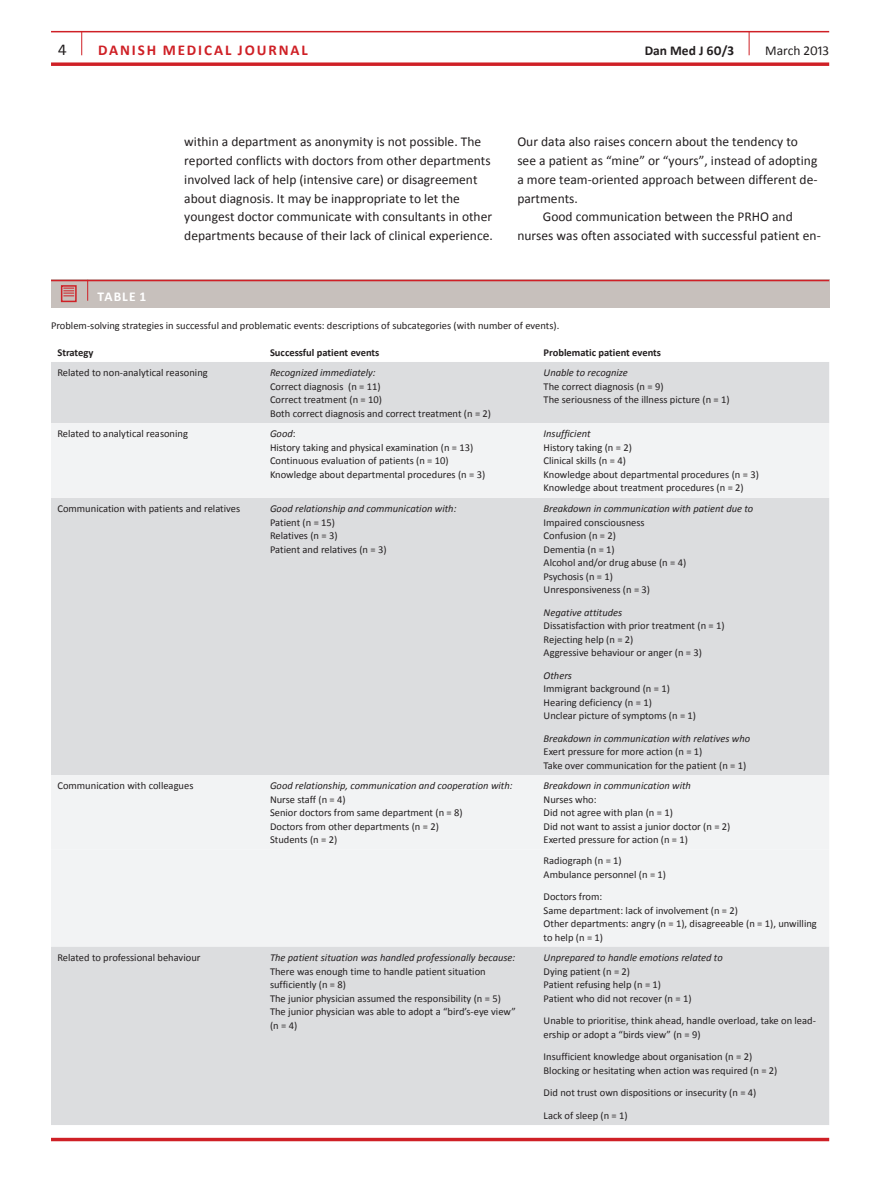
<style>
.page{position:relative;width:893px;height:1191px;background:#fff}
.page>*{position:absolute;margin:0;border:0;box-sizing:border-box;transform-origin:0 0}
.t1{font:16.5px "Calibri";color:#231f20}
.t2{font:700 15px "Calibri";letter-spacing:.125em;color:#cf2026}
.t3{font:13.5px/18.8px "Calibri";color:#231f20}
.t4{font:700 13.5px "Calibri";color:#231f20}
.t5{font:700 13.5px "Calibri";color:#fff}
.t6{font:10.5px/13.5px "Calibri";color:#231f20}
.t7{font:italic 10.5px "Calibri";color:#231f20}
.t8{font:700 10.5px "Calibri";color:#231f20}
.s1{font-style:italic}
</style>
<div class="page">
<hr style="left:51px;top:31px;width:778px;height:1px;background:#cf2026">
<svg style="left:51px;top:62px;width:778px;height:4px;background:#d53d43"></svg>
<svg style="left:81px;top:32px;width:1px;height:23px"></svg>
<svg style="left:749px;top:32px;width:1px;height:23px"></svg>
<div style="left:51px;top:362px;width:778px;height:61px;background:#dcdddf"></div>
<svg style="left:51px;top:423px;width:778px;height:426px;fill:#dcdddf"></svg>
<div style="left:51px;top:849px;width:778px;height:97px;background:#f2f3f4"></div>
<div style="left:51px;top:946px;width:778px;height:179px;background:#dcdddf"></div>
<div style="left:51px;top:280px;width:778px;height:28px;background:#c7c0bc"></div>
<hr style="left:51px;top:280px;width:778px;height:1px;background:#cf2026">
<svg style="left:87px;top:281px;width:1px;height:20px"></svg>
<div style="left:61px;top:285px;width:16px;height:17px;border:2px solid #cf2026"></div>
<svg style="left:63px;top:288px;width:11px;height:8px"></svg>
<svg style="left:51px;top:1137px;width:778px;height:4px;background:#d84d51"></svg>
<h1 class="t1" style="left:58px;top:40px;width:10px">4</h1>
<h2 class="t2" style="left:98px;top:41px;width:191px">danish mEdical JOURNAL</h2>
<p class="t4" style="left:645px;top:42px;width:91px">Dan Med J 60/3</p>
<p class="t3" style="left:765px;top:41px;width:66px">March 2013</p>
<p class="t3" style="left:184px;top:132px;width:310px">within a department as anonymity is not possible. The reported conflicts with doctors from other departments involved lack of help (intensive care) or disagreement about diagnosis. It may be inappropriate to let the youngest doctor communicate with consultants in other departments because of their lack of clinical experience.</p>
<p class="t3" style="left:517px;top:132px;width:282px">Our data also raises concern about the tendency to</p>
<p class="t3" style="left:517px;top:151px;width:301px">see a patient as “mine” or “yours”, instead of adopting</p>
<p class="t3" style="left:517px;top:169px;width:302px">a more team-oriented approach between different de-</p>
<p class="t3" style="left:517px;top:188px;width:62px">partments.</p>
<p class="t3" style="left:543px;top:207px;width:251px">Good communication between the PRHO and</p>
<p class="t3" style="left:517px;top:226px;width:305px">nurses was often associated with successful patient en-</p>
<p class="t5" style="left:98px;top:288px;width:50px">Table 1</p>
<p class="t6" style="left:51px;top:318px;width:510px">Problem-solving strategies in successful and problematic events: descriptions of subcategories (with number of events).</p>
<p class="t8" style="left:57px;top:345px;width:37px">Strategy</p>
<p class="t8" style="left:270px;top:345px;width:111px">Successful patient events</p>
<p class="t8" style="left:544px;top:345px;width:119px">Problematic patient events</p>
<p class="t6" style="left:57px;top:365px;width:152px">Related to non-analytical reasoning</p>
<p class="t7" style="left:270px;top:366px;width:107px">Recognized immediately:</p>
<p class="t6" style="left:270px;top:379px;width:223px">Correct diagnosis (n = 11)<br>Correct treatment (n = 10)<br>Both correct diagnosis and correct treatment (n = 2)</p>
<p class="t7" style="left:544px;top:366px;width:86px">Unable to recognize</p>
<p class="t6" style="left:544px;top:379px;width:188px">The correct diagnosis (n = 9)<br>The seriousness of the illness picture (n = 1)</p>
<p class="t6" style="left:57px;top:427px;width:132px">Related to analytical reasoning</p>
<p class="t6" style="left:270px;top:427px;width:217px"><span class="s1">Good</span>:<br>History taking and physical examination (n = 13)<br>Continuous evaluation of patients (n = 10)<br>Knowledge about departmental procedures (n = 3)</p>
<p class="t7" style="left:544px;top:427px;width:48px">Insufficient</p>
<p class="t6" style="left:544px;top:440px;width:217px">History taking (n = 2)<br>Clinical skills (n = 4)<br>Knowledge about departmental procedures (n = 3)<br>Knowledge about treatment procedures (n = 2)</p>
<p class="t6" style="left:57px;top:501px;width:184px">Communication with patients and relatives</p>
<p class="t7" style="left:270px;top:502px;width:188px">Good relationship and communication with:</p>
<p class="t6" style="left:270px;top:515px;width:118px">Patient (n = 15)<br>Relatives (n = 3)<br>Patient and relatives (n = 3)</p>
<p class="t7" style="left:544px;top:502px;width:211px">Breakdown in communication with patient due to</p>
<p class="t6" style="left:544px;top:515px;width:144px">Impaired consciousness<br>Confusion (n = 2)<br>Dementia (n = 1)<br>Alcohol and/or drug abuse (n = 4)<br>Psychosis (n = 1)<br>Unresponsiveness (n = 3)</p>
<p class="t7" style="left:544px;top:605px;width:80px">Negative attitudes</p>
<p class="t6" style="left:544px;top:618px;width:183px">Dissatisfaction with prior treatment (n = 1)<br>Rejecting help (n = 2)<br>Aggressive behaviour or anger (n = 3)</p>
<p class="t7" style="left:544px;top:668px;width:30px">Others</p>
<p class="t6" style="left:544px;top:681px;width:154px">Immigrant background (n = 1)<br>Hearing deficiency (n = 1)<br>Unclear picture of symptoms (n = 1)</p>
<p class="t7" style="left:544px;top:731px;width:208px">Breakdown in communication with relatives who</p>
<p class="t6" style="left:544px;top:744px;width:204px">Exert pressure for more action (n = 1)<br>Take over communication for the patient (n = 1)</p>
<p class="t6" style="left:57px;top:778px;width:138px">Communication with colleagues</p>
<p class="t7" style="left:270px;top:779px;width:244px">Good relationship, communication and cooperation with:</p>
<p class="t6" style="left:270px;top:792px;width:194px">Nurse staff (n = 4)<br>Senior doctors from same department (n = 8)<br>Doctors from other departments (n = 2)<br>Students (n = 2)</p>
<p class="t7" style="left:544px;top:779px;width:149px">Breakdown in communication with</p>
<p class="t6" style="left:544px;top:792px;width:188px">Nurses who:<br>Did not agree with plan (n = 1)<br>Did not want to assist a junior doctor (n = 2)<br>Exerted pressure for action (n = 1)</p>
<p class="t6" style="left:544px;top:853px;width:124px">Radiograph (n = 1)<br>Ambulance personnel (n = 1)</p>
<p class="t6" style="left:544px;top:889px;width:275px">Doctors from:<br>Same department: lack of involvement (n = 2)<br>Other departments: angry (n = 1), disagreeable (n = 1), unwilling to help (n = 1)</p>
<p class="t6" style="left:57px;top:950px;width:145px">Related to professional behaviour</p>
<p class="t7" style="left:270px;top:951px;width:247px">The patient situation was handled professionally because:</p>
<p class="t6" style="left:270px;top:964px;width:247px">There was enough time to handle patient situation sufficiently (n = 8)<br>The junior physician assumed the responsibility (n = 5)<br>The junior physician was able to adopt a “bird’s-eye view” (n = 4)</p>
<p class="t7" style="left:544px;top:951px;width:181px">Unprepared to handle emotions related to</p>
<p class="t6" style="left:544px;top:964px;width:149px">Dying patient (n = 2)<br>Patient refusing help (n = 1)<br>Patient who did not recover (n = 1)</p>
<p class="t6" style="left:544px;top:1013px;width:274px">Unable to prioritise, think ahead, handle overload, take on lead&shy;ership or adopt a “birds view” (n = 9)</p>
<p class="t6" style="left:544px;top:1049px;width:235px">Insufficient knowledge about organisation (n = 2)<br>Blocking or hesitating when action was required (n = 2)</p>
<p class="t6" style="left:544px;top:1081px;width:214px;line-height:22.5px">Did not trust own dispositions or insecurity (n = 4)<br>Lack of sleep (n = 1)</p>
</div>
